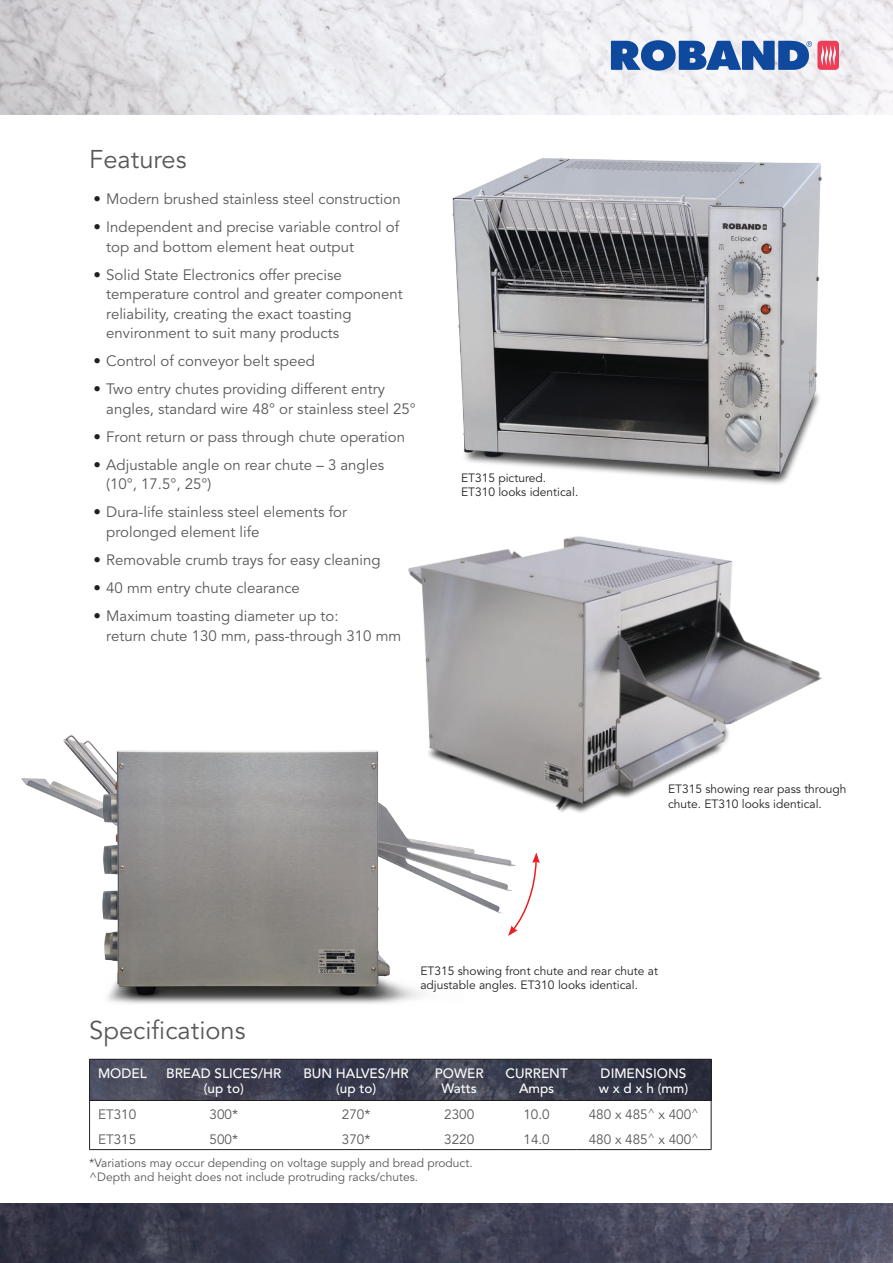
<style>
.page{position:relative;width:893px;height:1263px;background:#fff}
.page>*{position:absolute;margin:0;border:0;box-sizing:border-box;transform-origin:0 0}
.t1{font:25.5px "Avenir";color:#57585a}
.t2{font:15px/19.5px "Avenir";color:#57585a}
.t3{font:500 13.5px/15px "Avenir";color:#fff;text-align:center}
.t4{font:13.5px "Avenir";color:#57585a}
.t5{font:12px/14.4px "Avenir";color:#231f20}
.t6{font:12px/14.4px "Avenir";color:#57585a}
.s1{color:#231f20}
</style>
<div class="page">
<img style="left:0;top:0;width:893px;height:115px">
<svg style="left:611px;top:40px;width:228px;height:31px"></svg>
<img style="left:0;top:1203px;width:893px;height:60px">
<img style="left:452px;top:158px;width:370px;height:326px">
<img style="left:21px;top:735px;width:487px;height:269px">
<img style="left:399px;top:536px;width:423px;height:286px">
<img style="left:90px;top:1060px;width:621px;height:40px">
<hr style="left:89px;top:1059px;width:68px;height:1px;background:#231f20">
<hr style="left:89px;top:1059px;width:1px;height:41px;background:#231f20">
<hr style="left:157px;top:1059px;width:134px;height:1px;background:#231f20">
<hr style="left:291px;top:1059px;width:130px;height:1px;background:#231f20">
<hr style="left:421px;top:1059px;width:76px;height:1px;background:#231f20">
<hr style="left:497px;top:1059px;width:79px;height:1px;background:#231f20">
<hr style="left:90px;top:1100px;width:67px;height:1px;background:#231f20">
<hr style="left:157px;top:1100px;width:134px;height:1px;background:#231f20">
<hr style="left:291px;top:1100px;width:130px;height:1px;background:#231f20">
<hr style="left:421px;top:1100px;width:76px;height:1px;background:#231f20">
<hr style="left:497px;top:1100px;width:79px;height:1px;background:#231f20">
<svg style="left:89px;top:1100px;width:1px;height:49px"></svg>
<hr style="left:89px;top:1149px;width:68px;height:1px;background:#231f20">
<hr style="left:157px;top:1149px;width:134px;height:1px;background:#231f20">
<hr style="left:291px;top:1149px;width:130px;height:1px;background:#231f20">
<hr style="left:421px;top:1149px;width:76px;height:1px;background:#231f20">
<hr style="left:497px;top:1149px;width:79px;height:1px;background:#231f20">
<hr style="left:576px;top:1059px;width:135px;height:1px;background:#231f20">
<hr style="left:711px;top:1059px;width:1px;height:41px;background:#231f20">
<hr style="left:576px;top:1100px;width:135px;height:1px;background:#231f20">
<svg style="left:711px;top:1100px;width:1px;height:49px"></svg>
<hr style="left:576px;top:1149px;width:135px;height:1px;background:#231f20">
<svg style="left:508px;top:852px;width:32px;height:84px"></svg>
<h1 class="t1" style="left:89px;top:145px;width:99px">Features</h1>
<p class="t2" style="left:94px;top:190px;width:309px"><span class="s1">•</span> Modern brushed stainless steel construction</p>
<p class="t2" style="left:106px;top:218px;width:294px;text-indent:-13px"><span class="s1">•</span> Independent and precise variable control of top and bottom element heat output</p>
<p class="t2" style="left:106px;top:265px;width:298px;text-indent:-13px"><span class="s1">•</span> Solid State Electronics offer precise temperature control and greater component reliability, creating the exact toasting environment to suit many products</p>
<p class="t2" style="left:94px;top:352px;width:223px"><span class="s1">•</span> Control of conveyor belt speed</p>
<p class="t2" style="left:106px;top:380px;width:311px;text-indent:-13px"><span class="s1">•</span> Two entry chutes providing different entry angles, standard wire 48° or stainless steel 25°</p>
<p class="t2" style="left:94px;top:427px;width:313px"><span class="s1">•</span> Front return or pass through chute operation</p>
<p class="t2" style="left:106px;top:455px;width:279px;text-indent:-13px"><span class="s1">•</span> Adjustable angle on rear chute – 3 angles (10°, 17.5°, 25°)</p>
<p class="t2" style="left:106px;top:503px;width:242px;text-indent:-13px"><span class="s1">•</span> Dura-life stainless steel elements for prolonged element life</p>
<p class="t2" style="left:94px;top:550px;width:288px"><span class="s1">•</span> Removable crumb trays for easy cleaning</p>
<p class="t2" style="left:94px;top:578px;width:208px"><span class="s1">•</span> 40 mm entry chute clearance</p>
<p class="t2" style="left:106px;top:606px;width:297px;text-indent:-13px"><span class="s1">•</span> Maximum toasting diameter up to:<br>return chute 130 mm, pass-through 310 mm</p>
<p class="t5" style="left:461px;top:471px;width:119px">ET315 pictured.<br>ET310 looks identical.</p>
<p class="t5" style="left:668px;top:782px;width:180px">ET315 showing rear pass through chute. ET310 looks identical.</p>
<h1 class="t1" style="left:89px;top:1016px;width:158px">Specifications</h1>
<p class="t5" style="left:420px;top:963px;width:239px">ET315 showing front chute and rear chute at adjustable angles. ET310 looks identical.</p>
<p class="t3" style="left:98px;top:1066px;width:50px">MODEL</p>
<p class="t3" style="left:166px;top:1066px;width:117px">BREAD SLICES/HR (up to)</p>
<p class="t3" style="left:303px;top:1066px;width:107px">BUN HALVES/HR (up to)</p>
<p class="t3" style="left:435px;top:1066px;width:50px">POWER<br>Watts</p>
<p class="t3" style="left:505px;top:1066px;width:64px">CURRENT<br>Amps</p>
<p class="t3" style="left:599px;top:1066px;width:91px;text-align:left">DIMENSIONS w x d x h (mm)</p>
<p class="t4" style="left:98px;top:1106px;width:40px">ET310</p>
<p class="t4" style="left:210px;top:1106px;width:30px">300*</p>
<p class="t4" style="left:342px;top:1106px;width:30px">270*</p>
<p class="t4" style="left:444px;top:1106px;width:32px">2300</p>
<p class="t4" style="left:523px;top:1106px;width:28px">10.0</p>
<p class="t4" style="left:589px;top:1106px;width:111px">480 x 485<sup>^</sup> x 400<sup>^</sup></p>
<p class="t4" style="left:98px;top:1131px;width:40px">ET315</p>
<p class="t4" style="left:210px;top:1131px;width:30px">500*</p>
<p class="t4" style="left:342px;top:1131px;width:30px">370*</p>
<p class="t4" style="left:444px;top:1131px;width:32px">3220</p>
<p class="t4" style="left:523px;top:1131px;width:28px">14.0</p>
<p class="t4" style="left:589px;top:1131px;width:111px">480 x 485<sup>^</sup> x 400<sup>^</sup></p>
<p class="t6" style="left:89px;top:1155px;width:385px">*Variations may occur depending on voltage supply and bread product. ^Depth and height does not include protruding racks/chutes.</p>
</div>
